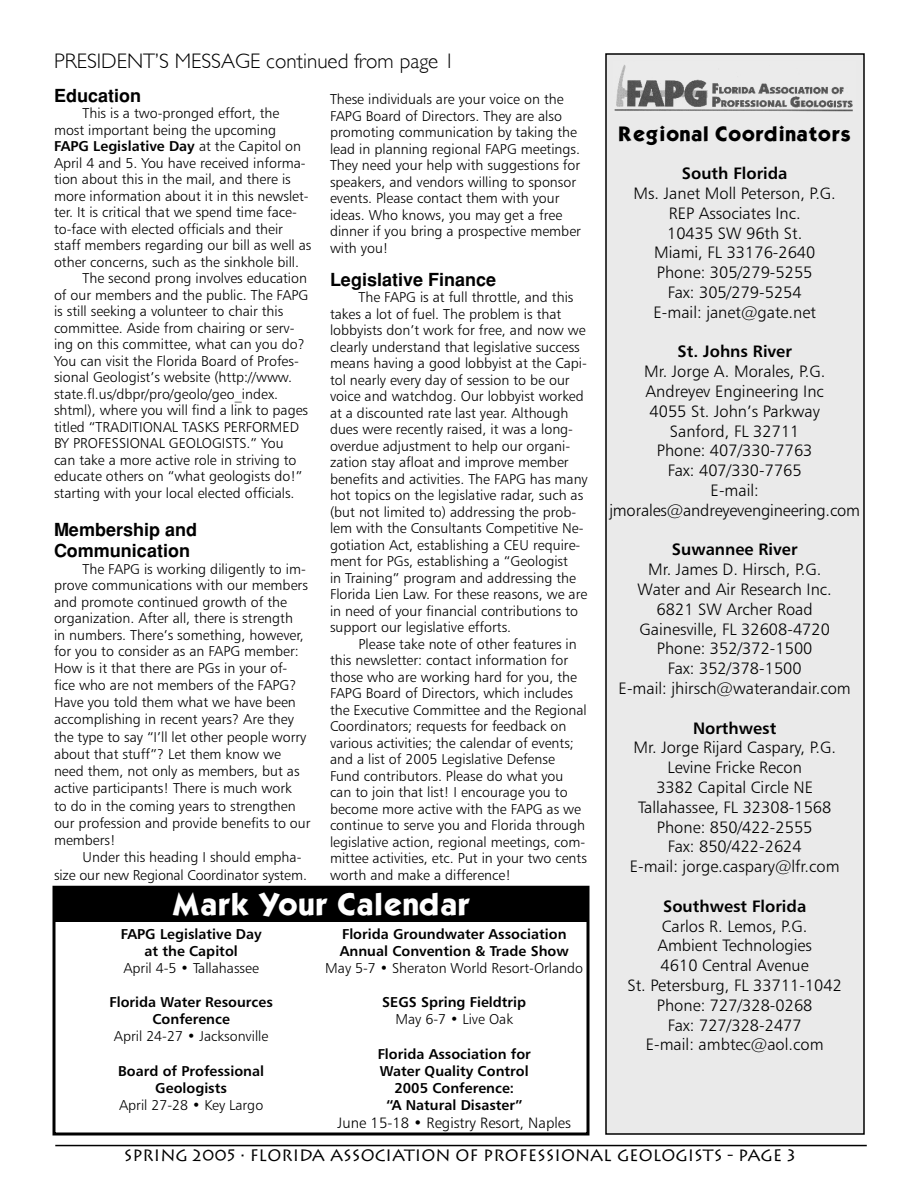
<style>
.page{position:relative;width:918px;height:1188px;background:#fff}
.page>*{position:absolute;margin:0;border:0;box-sizing:border-box;transform-origin:0 0}
.t1{font:27px "Kabel Bd";color:#fff}
.t2{font:300 21px "Gill Sans";color:#000}
.t3{font:700 18px "Helvetica";color:#000}
.t4{font:18px "Kabel Bd";color:#000}
.t5{font:16.5px "Humanist 777 BT Light B";color:#000}
.t6{font:16.5px "Humanist 777 BT Bold B";color:#000}
.t7{font:16.5px "Lithograph";color:#000}
.t8{font:15px "Humanist 777 BT Light B";color:#000}
.t9{font:14.25px/16.5px "Humanist 777 BT Light B";color:#000}
.t10{font:14.25px "Humanist 777 BT Bold B";color:#000}
.s1{font-family:"Humanist 777 BT Bold B"}
</style>
<div class="page">
<hr style="left:55px;top:1145px;width:812px;height:1px;background:#000">
<div style="left:606px;top:54px;width:258px;height:1080px;background:#eaeaea"></div>
<div style="left:605px;top:53px;width:260px;height:1082px;border:2px solid #000"></div>
<div style="left:52px;top:886px;width:538px;height:250px;border:3px solid #000"></div>
<div style="left:54px;top:886px;width:534px;height:36px;background:#000"></div>
<img style="left:614px;top:65px;width:239px;height:47px">
<p class="t2" style="left:54px;top:49px;width:402px">PRESIDENT’S MESSAGE continued from page 1</p>
<p class="t3" style="left:54px;top:85px;width:89px">Education</p>
<p class="t9" style="left:54px;top:105px;width:259px;text-indent:28px">This is a two-pronged effort, the most important being the upcoming <span class="s1">FAPG Legislative Day</span> at the Capitol on April 4 and 5. You have received informa&shy;tion about this in the mail, and there is more information about it in this newslet&shy;ter. It is critical that we spend time face&shy;to-face with elected officials and their staff members regarding our bill as well as other concerns, such as the sinkhole bill.</p>
<p class="t9" style="left:54px;top:270px;width:256px;text-indent:28px">The second prong involves education of our members and the public. The FAPG is still seeking a volunteer to chair this committee. Aside from chairing or serv&shy;ing on this committee, what can you do?<br>You can visit the Florida Board of Profes&shy;sional Geologist’s website (http://www. state.fl.us/dbpr/pro/geolo/geo_index. shtml), where you will find a link to pages titled “TRADITIONAL TASKS PERFORMED BY PROFESSIONAL GEOLOGISTS.” You can take a more active role in striving to educate others on “what geologists do!” starting with your local elected officials.</p>
<p class="t3" style="left:54px;top:519px;width:145px">Membership and</p>
<p class="t3" style="left:54px;top:540px;width:138px">Communication</p>
<p class="t9" style="left:54px;top:560px;width:258px;line-height:17px;text-indent:28px">The FAPG is working diligently to im&shy;prove communications with our members and promote continued growth of the organization. After all, there is strength<br>in numbers. There’s something, however, for you to consider as an FAPG member:<br>How is it that there are PGs in your of&shy;fice who are not members of the FAPG?<br>Have you told them what we have been accomplishing in recent years? Are they the type to say “I’ll let other people worry about that stuff”? Let them know we need them, not only as members, but as active participants! There is much work<br>to do in the coming years to strengthen our profession and provide benefits to our members!</p>
<p class="t9" style="left:54px;top:849px;width:255px;line-height:17.2px;text-indent:28px">Under this heading I should empha&shy;size our new Regional Coordinator system.</p>
<p class="t9" style="left:330px;top:91px;width:252px">These individuals are your voice on the FAPG Board of Directors. They are also promoting communication by taking the lead in planning regional FAPG meetings.<br>They need your help with suggestions for speakers, and vendors willing to sponsor events. Please contact them with your ideas. Who knows, you may get a free dinner if you bring a prospective member with you!</p>
<p class="t3" style="left:330px;top:269px;width:168px">Legislative Finance</p>
<p class="t9" style="left:330px;top:289px;width:259px;text-indent:28px">The FAPG is at full throttle, and this takes a lot of fuel. The problem is that lobbyists don’t work for free, and now we clearly understand that legislative success means having a good lobbyist at the Capi&shy;tol nearly every day of session to be our voice and watchdog. Our lobbyist worked at a discounted rate last year. Although dues were recently raised, it was a long&shy;overdue adjustment to help our organi&shy;zation stay afloat and improve member benefits and activities. The FAPG has many hot topics on the legislative radar, such as (but not limited to) addressing the prob&shy;lem with the Consultants Competitive Ne&shy;gotiation Act, establishing a CEU require&shy;ment for PGs, establishing a “Geologist<br>in Training” program and addressing the Florida Lien Law. For these reasons, we are in need of your financial contributions to support our legislative efforts.</p>
<p class="t9" style="left:330px;top:635px;width:258px;text-indent:28px">Please take note of other features in this newsletter: contact information for those who are working hard for you, the FAPG Board of Directors, which includes the Executive Committee and the Regional Coordinators; requests for feedback on various activities; the calendar of events; and a list of 2005 Legislative Defense Fund contributors. Please do what you can to join that list! I encourage you to become more active with the FAPG as we continue to serve you and Florida through legislative action, regional meetings, com&shy;mittee activities, etc. Put in your two cents worth and make a difference!</p>
<p class="t1" style="left:172px;top:885px;width:300px">Mark Your Calendar</p>
<p class="t10" style="left:121px;top:925px;width:142px">FAPG Legislative Day</p>
<p class="t10" style="left:144px;top:942px;width:95px">at the Capitol</p>
<p class="t9" style="left:123px;top:960px;width:137px">April 4-5 • Tallahassee</p>
<p class="t10" style="left:109px;top:993px;width:165px">Florida Water Resources</p>
<p class="t10" style="left:152px;top:1010px;width:79px">Conference</p>
<p class="t9" style="left:114px;top:1028px;width:156px">April 24-27 • Jacksonville</p>
<p class="t10" style="left:118px;top:1062px;width:147px">Board of Professional</p>
<p class="t10" style="left:155px;top:1079px;width:73px">Geologists</p>
<p class="t9" style="left:119px;top:1096px;width:146px">April 27-28 • Key Largo</p>
<p class="t10" style="left:342px;top:925px;width:226px">Florida Groundwater Association</p>
<p class="t10" style="left:340px;top:942px;width:230px">Annual Convention &amp; Trade Show</p>
<p class="t9" style="left:325px;top:960px;width:259px">May 5-7 • Sheraton World Resort-Orlando</p>
<p class="t10" style="left:382px;top:993px;width:145px">SEGS Spring Fieldtrip</p>
<p class="t9" style="left:396px;top:1011px;width:119px">May 6-7 • Live Oak</p>
<p class="t10" style="left:378px;top:1045px;width:155px">Florida Association for</p>
<p class="t10" style="left:380px;top:1062px;width:150px">Water Quality Control</p>
<p class="t10" style="left:394px;top:1079px;width:121px">2005 Conference:</p>
<p class="t10" style="left:386px;top:1096px;width:138px">“A Natural Disaster”</p>
<p class="t8" style="left:338px;top:1114px;width:235px">June 15-18 • Registry Resort, Naples</p>
<p class="t4" style="left:619px;top:121px;width:234px">Regional Coordinators</p>
<p class="t6" style="left:682px;top:163px;width:107px">South Florida</p>
<p class="t5" style="left:634px;top:183px;width:204px">Ms. Janet Moll Peterson, P.G.</p>
<p class="t5" style="left:669px;top:203px;width:133px">REP Associates Inc.</p>
<p class="t5" style="left:667px;top:223px;width:137px">10435 SW 96th St.</p>
<p class="t5" style="left:654px;top:242px;width:163px">Miami, FL 33176-2640</p>
<p class="t5" style="left:657px;top:262px;width:157px">Phone: 305/279-5255</p>
<p class="t5" style="left:668px;top:282px;width:135px">Fax: 305/279-5254</p>
<p class="t5" style="left:654px;top:302px;width:164px">E-mail: janet@gate.net</p>
<p class="t6" style="left:678px;top:341px;width:116px">St. Johns River</p>
<p class="t5" style="left:644px;top:361px;width:183px">Mr. Jorge A. Morales, P.G.</p>
<p class="t5" style="left:646px;top:381px;width:180px">Andreyev Engineering Inc</p>
<p class="t5" style="left:650px;top:401px;width:172px">4055 St. John’s Parkway</p>
<p class="t5" style="left:670px;top:421px;width:131px">Sanford, FL 32711</p>
<p class="t5" style="left:657px;top:440px;width:157px">Phone: 407/330-7763</p>
<p class="t5" style="left:668px;top:460px;width:135px">Fax: 407/330-7765</p>
<p class="t5" style="left:711px;top:480px;width:50px">E-mail:</p>
<p class="t5" style="left:609px;top:500px;width:252px">jmorales@andreyevengineering.com</p>
<p class="t6" style="left:672px;top:539px;width:127px">Suwannee River</p>
<p class="t5" style="left:648px;top:559px;width:175px">Mr. James D. Hirsch, P.G.</p>
<p class="t5" style="left:638px;top:579px;width:196px">Water and Air Research Inc.</p>
<p class="t5" style="left:657px;top:599px;width:158px">6821 SW Archer Road</p>
<p class="t5" style="left:640px;top:619px;width:192px">Gainesville, FL 32608-4720</p>
<p class="t5" style="left:657px;top:638px;width:157px">Phone: 352/372-1500</p>
<p class="t5" style="left:668px;top:658px;width:135px">Fax: 352/378-1500</p>
<p class="t5" style="left:619px;top:678px;width:234px">E-mail: jhirsch@waterandair.com</p>
<p class="t6" style="left:693px;top:717px;width:85px">Northwest</p>
<p class="t5" style="left:633px;top:737px;width:204px">Mr. Jorge Rijard Caspary, P.G.</p>
<p class="t5" style="left:668px;top:757px;width:136px">Levine Fricke Recon</p>
<p class="t5" style="left:656px;top:777px;width:158px">3382 Capital Circle NE</p>
<p class="t5" style="left:638px;top:797px;width:195px">Tallahassee, FL 32308-1568</p>
<p class="t5" style="left:657px;top:817px;width:157px">Phone: 850/422-2555</p>
<p class="t5" style="left:668px;top:836px;width:135px">Fax: 850/422-2624</p>
<p class="t5" style="left:630px;top:856px;width:211px">E-mail: jorge.caspary@lfr.com</p>
<p class="t6" style="left:663px;top:896px;width:145px">Southwest Florida</p>
<p class="t5" style="left:662px;top:916px;width:147px">Carlos R. Lemos, P.G.</p>
<p class="t5" style="left:657px;top:935px;width:156px">Ambient Technologies</p>
<p class="t5" style="left:661px;top:955px;width:150px">4610 Central Avenue</p>
<p class="t5" style="left:627px;top:975px;width:216px">St. Petersburg, FL 33711-1042</p>
<p class="t5" style="left:657px;top:995px;width:157px">Phone: 727/328-0268</p>
<p class="t5" style="left:668px;top:1015px;width:135px">Fax: 727/328-2477</p>
<p class="t5" style="left:646px;top:1034px;width:179px">E-mail: ambtec@aol.com</p>
<p class="t7" style="left:124px;top:1146px;width:673px">SPRING 2005 • FLORIDA ASSOCIATION OF PROFESSIONAL GEOLOGISTS - PAGE 3</p>
</div>
